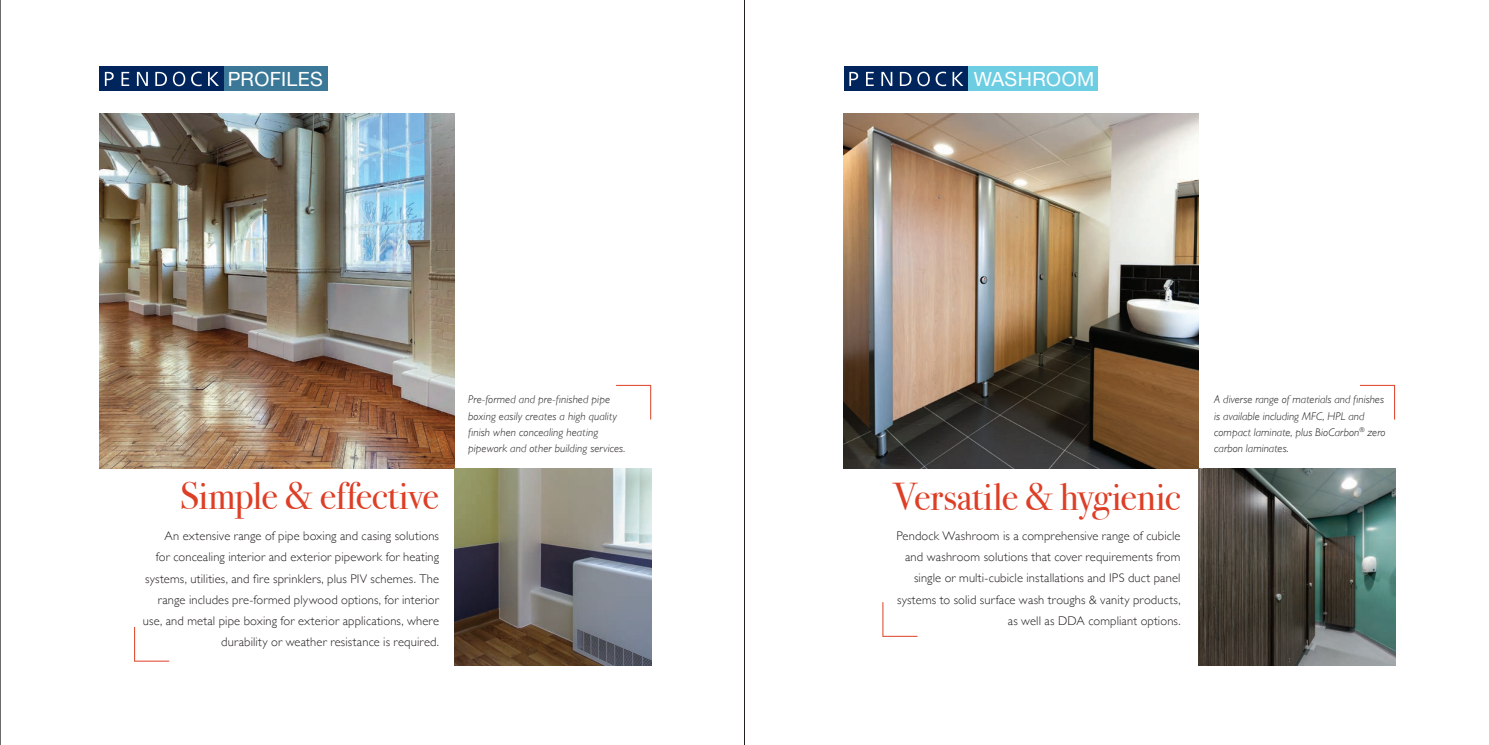
<style>
.page{position:relative;width:1489px;height:745px;background:#fff}
.page>*{position:absolute;margin:0;border:0;box-sizing:border-box;transform-origin:0 0}
.t1{font:38.75px "Bodoni Svty Two ITCTT";letter-spacing:-.015em;color:#dd3f26}
.t2{font:19.62px "Helvetica Neue LT Std";letter-spacing:.02em;color:#fff}
.t3{font:300 12.5px/21.2px "Gill Sans";letter-spacing:.01em;color:#231f20;text-align:right}
.t4{font:italic 300 11.25px/16.2px "Gill Sans";letter-spacing:.005em;color:#231f20}
</style>
<div class="page">
<img style="left:843px;top:113px;width:355px;height:355px">
<img style="left:1198px;top:468px;width:196px;height:196px">
<div style="left:844px;top:66px;width:124px;height:25px;background:#00255d"></div>
<svg style="left:849px;top:72px;width:9px;height:14px"></svg>
<svg style="left:866px;top:72px;width:7px;height:14px"></svg>
<svg style="left:881px;top:72px;width:11px;height:14px"></svg>
<svg style="left:899px;top:72px;width:12px;height:14px"></svg>
<svg style="left:917px;top:72px;width:12px;height:14px"></svg>
<svg style="left:935px;top:72px;width:11px;height:14px"></svg>
<svg style="left:952px;top:72px;width:11px;height:14px"></svg>
<div style="left:968px;top:66px;width:129px;height:25px;background:#6dcde3"></div>
<hr style="left:882px;top:635px;width:35px;height:1px;background:#dd3f26">
<hr style="left:882px;top:601px;width:1px;height:35px;background:#dd3f26">
<hr style="left:1359px;top:385px;width:35px;height:1px;background:#dd3f26">
<hr style="left:1394px;top:384px;width:1px;height:35px;background:#dd3f26">
<img style="left:100px;top:113px;width:354px;height:355px">
<img style="left:454px;top:468px;width:197px;height:196px">
<div style="left:100px;top:66px;width:124px;height:25px;background:#00255d"></div>
<div style="left:224px;top:66px;width:103px;height:25px;background:#3b7898"></div>
<svg style="left:105px;top:72px;width:9px;height:14px"></svg>
<svg style="left:121px;top:72px;width:8px;height:14px"></svg>
<svg style="left:137px;top:72px;width:11px;height:14px"></svg>
<svg style="left:155px;top:72px;width:12px;height:14px"></svg>
<svg style="left:173px;top:72px;width:12px;height:14px"></svg>
<svg style="left:191px;top:72px;width:11px;height:14px"></svg>
<svg style="left:208px;top:72px;width:11px;height:14px"></svg>
<hr style="left:616px;top:385px;width:34px;height:1px;background:#dd3f26">
<hr style="left:650px;top:384px;width:1px;height:35px;background:#dd3f26">
<hr style="left:135px;top:660px;width:34px;height:1px;background:#dd3f26">
<hr style="left:134px;top:626px;width:1px;height:35px;background:#dd3f26">
<hr style="left:744px;top:0;width:1px;height:744px;background:#231f20">
<hr style="left:0;top:0;width:1px;height:744px;background:#231f20">
<h2 class="t2" style="left:228px;top:67px;width:97px">PROFILES</h2>
<h1 class="t1" style="left:180px;top:464px;width:261px">Simple &amp; effective</h1>
<p class="t3" style="left:143px;top:524px;width:297px">An extensive range of pipe boxing and casing solutions<br>for concealing interior and exterior pipework for heating systems, utilities, and fire sprinklers, plus PIV schemes. The range includes pre-formed plywood options, for interior use, and metal pipe boxing for exterior applications, where durability or weather resistance is required.</p>
<p class="t4" style="left:468px;top:391px;width:159px">Pre-formed and pre-finished pipe boxing easily creates a high quality finish when concealing heating pipework and other building services.</p>
<h2 class="t2" style="left:973px;top:67px;width:122px">WASHROOM</h2>
<h1 class="t1" style="left:892px;top:464px;width:289px">Versatile &amp; hygienic</h1>
<p class="t3" style="left:896px;top:524px;width:286px">Pendock Washroom is a comprehensive range of cubicle and washroom solutions that cover requirements from single or multi-cubicle installations and IPS duct panel systems to solid surface wash troughs &amp; vanity products, as well as DDA compliant options.</p>
<p class="t4" style="left:1214px;top:391px;width:173px">A diverse range of materials and finishes is available including MFC, HPL and compact laminate, plus BioCarbon<sup>®</sup> zero carbon laminates.</p>
</div>
